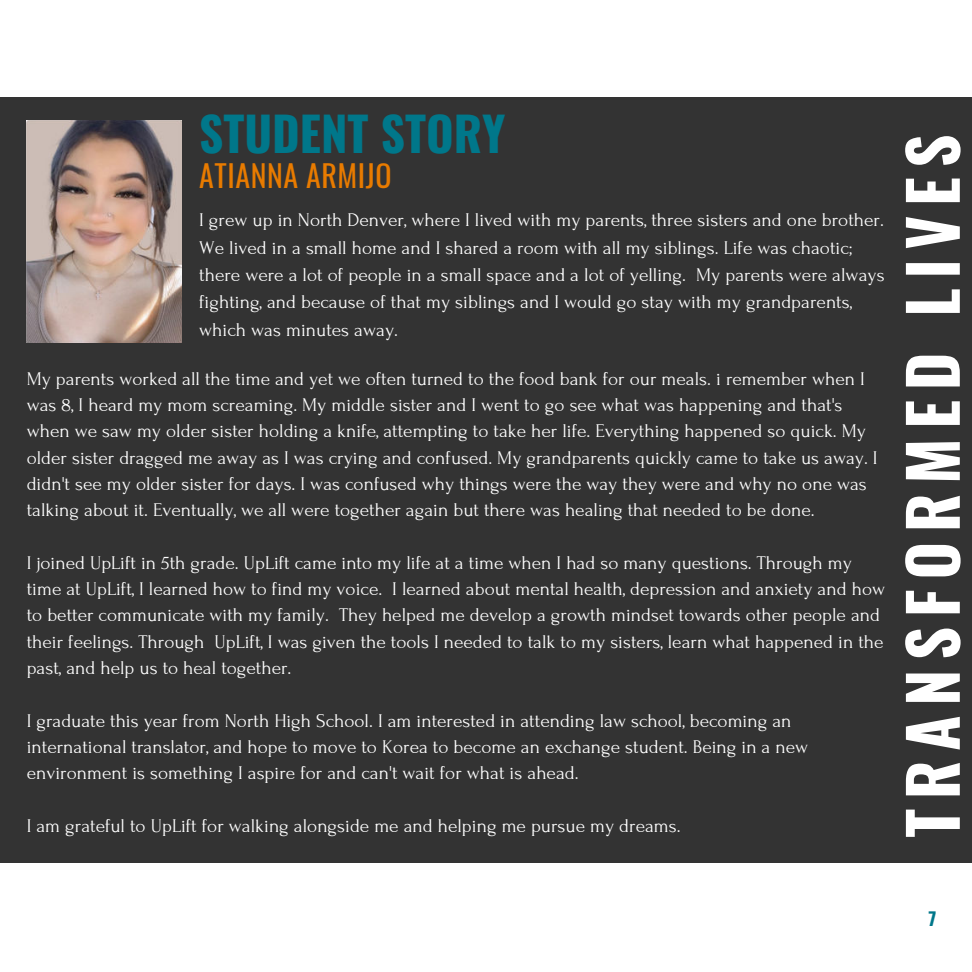
<style>
.page{position:relative;width:972px;height:972px;background:#fff}
.page>*{position:absolute;margin:0;border:0;box-sizing:border-box;transform-origin:0 0}
.t1{font:700 66.6px "Oswald";letter-spacing:.15em;color:#fff}
.t2{font:700 47.25px "Oswald";color:#00778a}
.t3{font:29.85px "Oswald";letter-spacing:.02em;color:#e87b00}
.t4{font:19.35px/26.2px "Forum";color:#fff}
.t5{font:700 18px "Oswald";color:#00778a}
</style>
<div class="page">
<div style="left:0;top:97px;width:972px;height:766px;background:#333"></div>
<img style="left:27px;top:120px;width:155px;height:222px">
<h2 class="t2" style="left:199px;top:109px;width:308px">STUDENT STORY</h2>
<h3 class="t3" style="left:199px;top:150px;width:194px">ATIANNA ARMIJO</h3>
<p class="t4" style="left:199px;top:207px;width:687px;line-height:27.5px">I grew up in North Denver, where I lived with my parents, three sisters and one brother.<br>We lived in a small home and I shared a room with all my siblings. Life was chaotic; there were a lot of people in a small space and a lot of yelling. My parents were always fighting, and because of that my siblings and I would go stay with my grandparents, which was minutes away.</p>
<p class="t4" style="left:27px;top:366px;width:853px">My parents worked all the time and yet we often turned to the food bank for our meals. i remember when I was 8, I heard my mom screaming. My middle sister and I went to go see what was happening and that's when we saw my older sister holding a knife, attempting to take her life. Everything happened so quick. My older sister dragged me away as I was crying and confused. My grandparents quickly came to take us away. I didn't see my older sister for days. I was confused why things were the way they were and why no one was talking about it. Eventually, we all were together again but there was healing that needed to be done.</p>
<p class="t4" style="left:27px;top:550px;width:860px">I joined UpLift in 5th grade. UpLift came into my life at a time when I had so many questions. Through my time at UpLift, I learned how to find my voice. I learned about mental health, depression and anxiety and how to better communicate with my family. They helped me develop a growth mindset towards other people and their feelings. Through UpLift, I was given the tools I needed to talk to my sisters, learn what happened in the past, and help us to heal together.</p>
<p class="t4" style="left:27px;top:707px;width:783px">I graduate this year from North High School. I am interested in attending law school, becoming an international translator, and hope to move to Korea to become an exchange student. Being in a new environment is something I aspire for and can't wait for what is ahead.</p>
<p class="t4" style="left:27px;top:813px;width:656px">I am grateful to UpLift for walking alongside me and helping me pursue my dreams.</p>
<h1 class="t1" style="left:898px;top:838px;width:705px;rotate:-90deg">TRANSFORMED LIVES</h1>
<p class="t5" style="left:929px;top:909px;width:9px">7</p>
</div>
